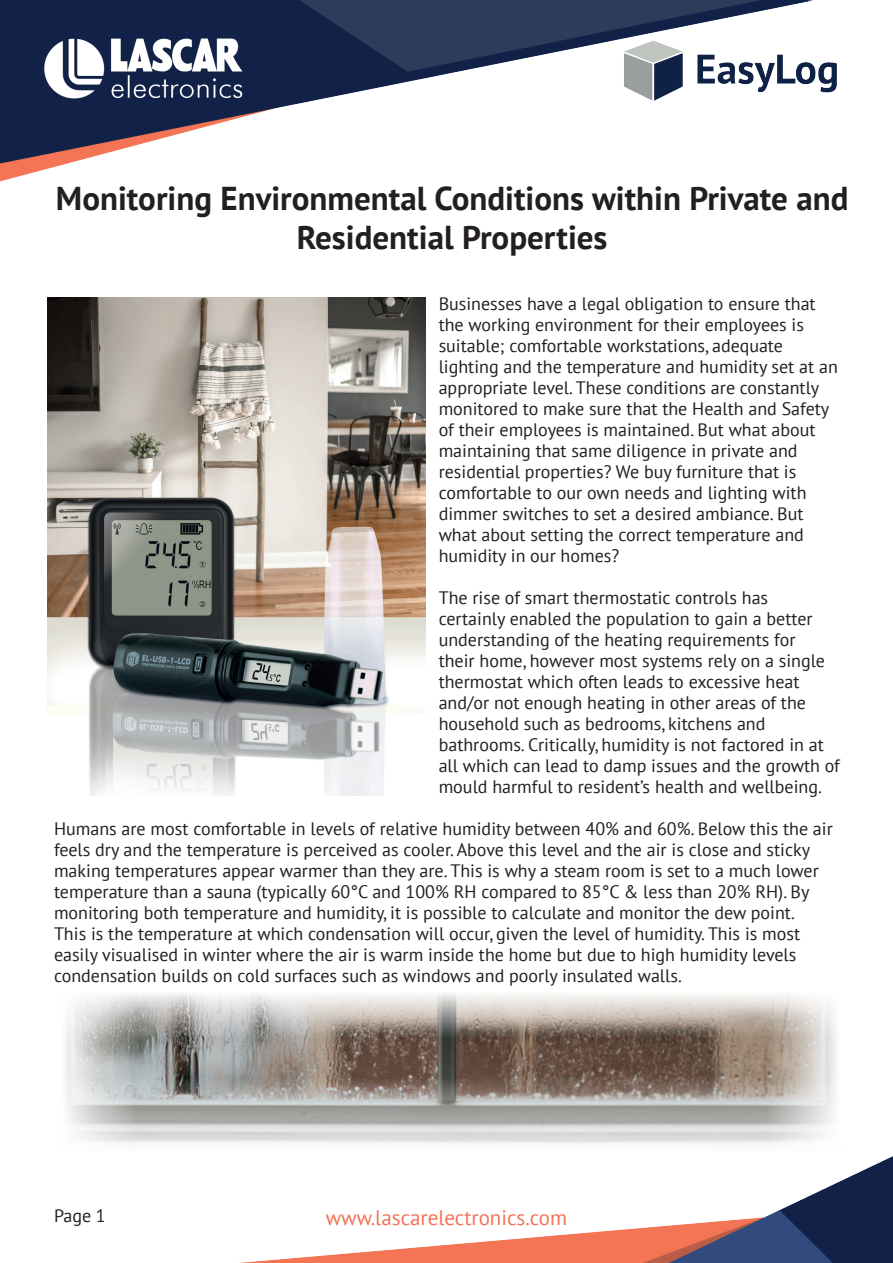
<style>
.page{position:relative;width:893px;height:1263px;background:#fff}
.page>*{position:absolute;margin:0;border:0;box-sizing:border-box;transform-origin:0 0}
.t1{font:700 33px/39.6px "PT Sans";color:#231f20;text-align:center}
.t2{font:21px "PT Sans";color:#f37256}
.t3{font:18px/21px "PT Sans";color:#231f20}
</style>
<div class="page">
<img style="left:0;top:0;width:893px;height:1263px">
<h1 class="t1" style="left:56px;top:178px;width:794px">Monitoring Environmental Conditions within Private and<br>Residential Properties</h1>
<p class="t3" style="left:439px;top:293px;width:401px">Businesses have a legal obligation to ensure that the working environment for their employees is suitable; comfortable workstations, adequate lighting and the temperature and humidity set at an appropriate level. These conditions are constantly monitored to make sure that the Health and Safety of their employees is maintained. But what about maintaining that same diligence in private and residential properties? We buy furniture that is comfortable to our own needs and lighting with dimmer switches to set a desired ambiance. But what about setting the correct temperature and humidity in our homes?</p>
<p class="t3" style="left:439px;top:587px;width:403px">The rise of smart thermostatic controls has<br>certainly enabled the population to gain a better understanding of the heating requirements for<br>their home, however most systems rely on a single thermostat which often leads to excessive heat and/or not enough heating in other areas of the household such as bedrooms, kitchens and bathrooms. Critically, humidity is not factored in at all which can lead to damp issues and the growth of mould harmful to resident’s health and wellbeing.</p>
<p class="t3" style="left:54px;top:818px;width:780px">Humans are most comfortable in levels of relative humidity between 40% and 60%. Below this the air feels dry and the temperature is perceived as cooler. Above this level and the air is close and sticky making temperatures appear warmer than they are. This is why a steam room is set to a much lower temperature than a sauna (typically 60°C and 100% RH compared to 85°C &amp; less than 20% RH). By monitoring both temperature and humidity, it is possible to calculate and monitor the dew point.<br>This is the temperature at which condensation will occur, given the level of humidity. This is most easily visualised in winter where the air is warm inside the home but due to high humidity levels condensation builds on cold surfaces such as windows and poorly insulated walls.</p>
<p class="t3" style="left:54px;top:1205px;width:53px">Page 1</p>
<p class="t2" style="left:326px;top:1204px;width:243px">www.lascarelectronics.com</p>
</div>
